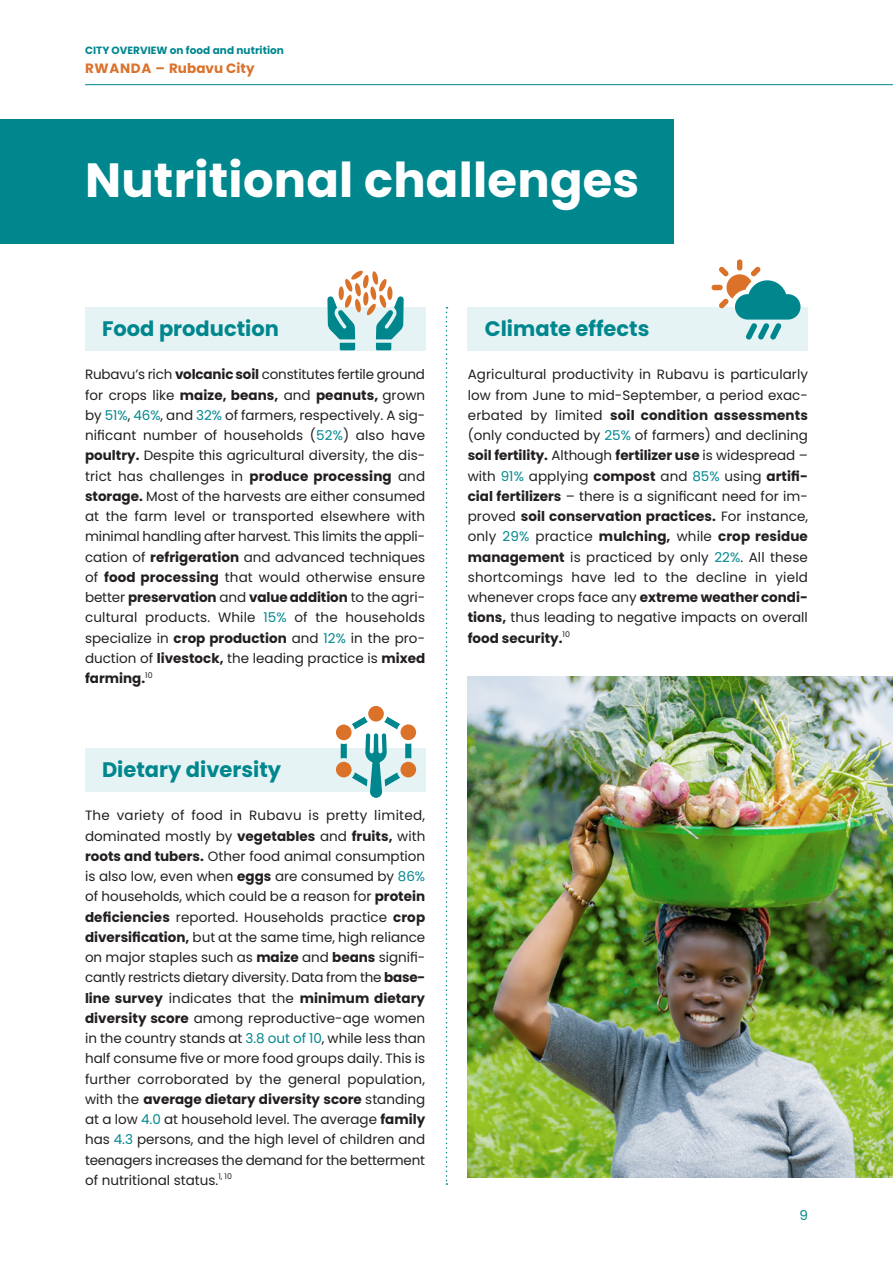
<style>
.page{position:relative;width:893px;height:1263px;background:#fff}
.page>*{position:absolute;margin:0;border:0;box-sizing:border-box;transform-origin:0 0}
.t1{font:700 48px "Poppins";letter-spacing:.005em;color:#fff}
.t2{font:700 21px "Poppins";color:#00878e}
.t3{font:13.5px/20.2px "Poppins";color:#231f20;text-align:justify}
.t4{font:700 13.5px "Poppins";letter-spacing:.005em;color:#db722a}
.t5{font:13.5px "Poppins";color:#00878e}
.t6{font:700 10.5px "Poppins";letter-spacing:.005em;color:#00878e}
.s1{font-weight:700}
.s2{color:#00878e}
</style>
<div class="page">
<div style="left:0;top:119px;width:673px;height:125px;background:#00878e"></div>
<div style="left:85px;top:307px;width:340px;height:43px;background:#e6f3f4"></div>
<div style="left:85px;top:748px;width:340px;height:43px;background:#e6f3f4"></div>
<div style="left:468px;top:307px;width:340px;height:43px;background:#e6f3f4"></div>
<div style="left:336px;top:762px;width:16px;height:15px;background:#db722a;border-radius:50%"></div>
<div style="left:400px;top:762px;width:16px;height:15px;background:#db722a;border-radius:50%"></div>
<svg style="left:336px;top:724px;width:16px;height:16px"></svg>
<div style="left:400px;top:724px;width:16px;height:16px;background:#db722a;border-radius:50%"></div>
<div style="left:368px;top:706px;width:16px;height:15px;background:#db722a;border-radius:50%"></div>
<svg style="left:341px;top:716px;width:70px;height:82px"></svg>
<svg style="left:327px;top:270px;width:77px;height:80px"></svg>
<div style="left:387px;top:286px;width:5px;height:14px;background:#db722a;border-radius:50%"></div>
<div style="left:363px;top:292px;width:6px;height:14px;background:#db722a;border-radius:50%"></div>
<div style="left:737px;top:259px;width:5px;height:11px;background:#db722a;border-radius:3px"></div>
<div style="left:711px;top:285px;width:12px;height:5px;background:#db722a;border-radius:3px"></div>
<svg style="left:719px;top:267px;width:81px;height:73px"></svg>
<svg style="left:446px;top:307px;width:1px;height:878px"></svg>
<img style="left:468px;top:677px;width:425px;height:501px">
<hr style="left:85px;top:84px;width:808px;height:1px;background:#00878e">
<p class="t6" style="left:85px;top:44px;width:200px">CITY OVERVIEW on food and nutrition</p>
<p class="t4" style="left:85px;top:60px;width:171px">RWANDA – Rubavu City</p>
<h1 class="t1" style="left:85px;top:152px;width:556px">Nutritional challenges</h1>
<h2 class="t2" style="left:102px;top:316px;width:178px">Food production</h2>
<p class="t3" style="left:85px;top:365px;width:342px">Rubavu’s rich <span class="s1">volcanic soil</span> constitutes fertile ground for crops like <span class="s1">maize, beans,</span> and <span class="s1">peanuts,</span> grown by <span class="s2">51%</span>, <span class="s2">46%</span>, and <span class="s2">32%</span> of farmers, respectively. A sig&shy;nificant number of households (<span class="s2">52%</span>) also have <span class="s1">poultry.</span> Despite this agricultural diversity, the dis&shy;trict has challenges in <span class="s1">produce processing</span> and <span class="s1">storage.</span> Most of the harvests are either consumed at the farm level or transported elsewhere with minimal handling after harvest. This limits the appli&shy;cation of <span class="s1">refrigeration</span> and advanced techniques of <span class="s1">food processing</span> that would otherwise ensure better <span class="s1">preservation</span> and <span class="s1">value addition</span> to the agri&shy;cultural products. While <span class="s2">15%</span> of the households specialize in <span class="s1">crop production</span> and <span class="s2">12%</span> in the pro&shy;duction of <span class="s1">livestock,</span> the leading practice is <span class="s1">mixed farming.</span><sup>10</sup></p>
<h2 class="t2" style="left:102px;top:757px;width:181px">Dietary diversity</h2>
<p class="t3" style="left:85px;top:805px;width:342px">The variety of food in Rubavu is pretty limited, dominated mostly by <span class="s1">vegetables</span> and <span class="s1">fruits,</span> with <span class="s1">roots and tubers.</span> Other food animal consumption is also low, even when <span class="s1">eggs</span> are consumed by <span class="s2">86% </span>of households, which could be a reason for <span class="s1">protein deficiencies</span> reported. Households practice <span class="s1">crop diversification,</span> but at the same time, high reliance on major staples such as <span class="s1">maize</span> and <span class="s1">beans</span> signifi&shy;cantly restricts dietary diversity. Data from the <span class="s1">base&shy;line survey</span> indicates that the <span class="s1">minimum dietary diversity score</span> among reproductive-age women in the country stands at <span class="s2">3.8 out of 10</span>, while less than half consume five or more food groups daily. This is further corroborated by the general population, with the <span class="s1">average dietary diversity score</span> standing at a low <span class="s2">4.0</span> at household level. The average <span class="s1">family </span>has <span class="s2">4.3</span> persons, and the high level of children and teenagers increases the demand for the betterment of nutritional status.<sup>1,</sup> <sup>10</sup></p>
<h2 class="t2" style="left:485px;top:316px;width:166px">Climate effects</h2>
<p class="t3" style="left:468px;top:365px;width:342px">Agricultural productivity in Rubavu is particularly low from June to mid-September, a period exac&shy;erbated by limited <span class="s1">soil condition assessments </span>(only conducted by <span class="s2">25%</span> of farmers) and declining <span class="s1">soil fertility.</span> Although <span class="s1">fertilizer use</span> is widespread – with <span class="s2">91%</span> applying <span class="s1">compost</span> and <span class="s2">85%</span> using <span class="s1">artifi&shy;cial fertilizers</span> – there is a significant need for im&shy;proved <span class="s1">soil conservation practices.</span> For instance, only <span class="s2">29%</span> practice <span class="s1">mulching,</span> while <span class="s1">crop residue management</span> is practiced by only <span class="s2">22%</span>. All these shortcomings have led to the decline in yield whenever crops face any <span class="s1">extreme weather condi&shy;tions,</span> thus leading to negative impacts on overall <span class="s1">food security.</span><sup>10</sup></p>
<p class="t5" style="left:799px;top:1208px;width:10px">9</p>
</div>
